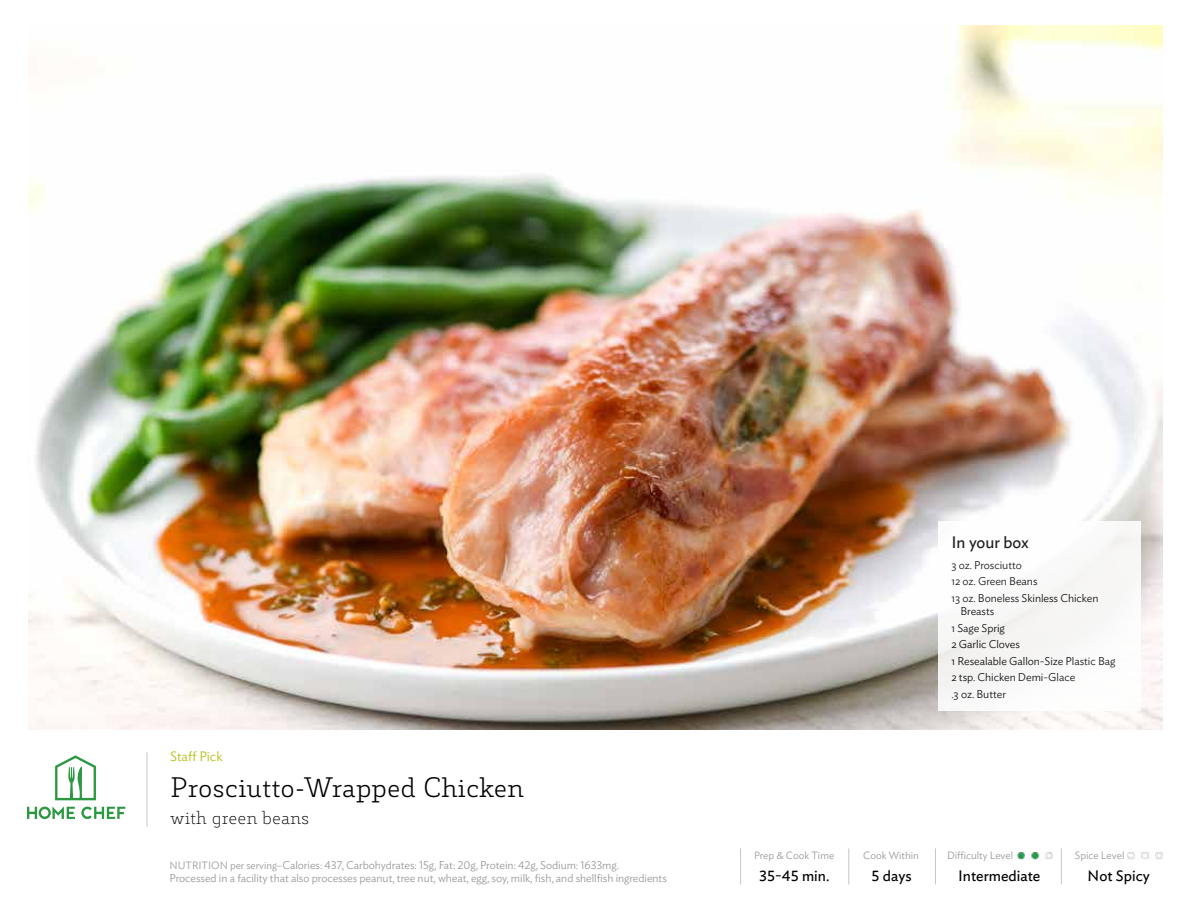
<style>
.page{position:relative;width:1188px;height:918px;background:#fff}
.page>*{position:absolute;margin:0;border:0;box-sizing:border-box;transform-origin:0 0}
.t1{font:300 27px "Decour";color:#000}
.t2{font:200 18px "Decour";color:#000}
.t3{font:16.5px "Ideal Sans";letter-spacing:-.005em;color:#000}
.t4{font:15px "Ideal Sans";color:#000}
.t5{font:300 13.5px "Ideal Sans";color:#b8be14}
.t6{font:300 11.25px/13.5px "Ideal Sans";letter-spacing:-.005em;color:#9a9a9a}
.t7{font:300 11.25px/16.5px "Ideal Sans";letter-spacing:-.005em;color:#000}
.t8{font:300 10.5px "Ideal Sans";color:#9a9a9a}
.s1{font-size:10.5px}
</style>
<div class="page">
<img style="left:29px;top:26px;width:1133px;height:704px">
<svg style="left:27px;top:807px;width:98px;height:12px"></svg>
<svg style="left:55px;top:755px;width:41px;height:45px"></svg>
<hr style="left:848px;top:848px;width:1px;height:36px;background:#c7c6c5">
<hr style="left:935px;top:848px;width:1px;height:36px;background:#c7c6c5">
<hr style="left:1061px;top:848px;width:1px;height:36px;background:#c7c6c5">
<hr style="left:740px;top:848px;width:1px;height:36px;background:#c7c6c5">
<hr style="left:147px;top:752px;width:1px;height:75px;background:#c7c6c5">
<div style="left:938px;top:522px;width:203px;height:189px;background:#f9f9f8"></div>
<img style="left:1018px;top:852px;width:34px;height:7px">
<img style="left:1128px;top:852px;width:34px;height:7px">
<h3 class="t3" style="left:951px;top:530px;width:79px">In your box</h3>
<p class="t7" style="left:951px;top:556px;width:149px">3 oz. Prosciutto<br>12 oz. Green Beans<br>13 oz. Boneless Skinless Chicken</p>
<p class="t7" style="left:951px;top:602px;width:165px;text-indent:9px">Breasts<br>1 Sage Sprig<br>2 Garlic Cloves<br>1 Resealable Gallon-Size Plastic Bag<br>2 tsp. Chicken Demi-Glace<br>.3 oz. Butter</p>
<p class="t5" style="left:170px;top:746px;width:54px">Staff Pick</p>
<h1 class="t1" style="left:170px;top:772px;width:355px">Prosciutto-Wrapped Chicken</h1>
<h2 class="t2" style="left:170px;top:807px;width:141px">with green beans</h2>
<p class="t6" style="left:170px;top:857px;width:499px"><span class="s1">NUTRITION per serving–</span>Calories: 437, Carbohydrates: 15g, Fat: 20g, Protein: 42g, Sodium: 1633mg.<br>Processed in a facility that also processes peanut, tree nut, wheat, egg, soy, milk, fish, and shellfish ingredients</p>
<h3 class="t4" style="left:759px;top:865px;width:72px">35-45 min.</h3>
<h3 class="t4" style="left:872px;top:864px;width:42px">5 days</h3>
<h3 class="t4" style="left:958px;top:865px;width:84px">Intermediate</h3>
<h3 class="t4" style="left:1088px;top:865px;width:64px">Not Spicy</h3>
<p class="t8" style="left:754px;top:847px;width:82px">Prep &amp; Cook Time</p>
<p class="t8" style="left:863px;top:847px;width:57px">Cook Within</p>
<p class="t8" style="left:947px;top:847px;width:68px">Difficulty Level</p>
<p class="t8" style="left:1075px;top:847px;width:51px">Spice Level</p>
</div>
